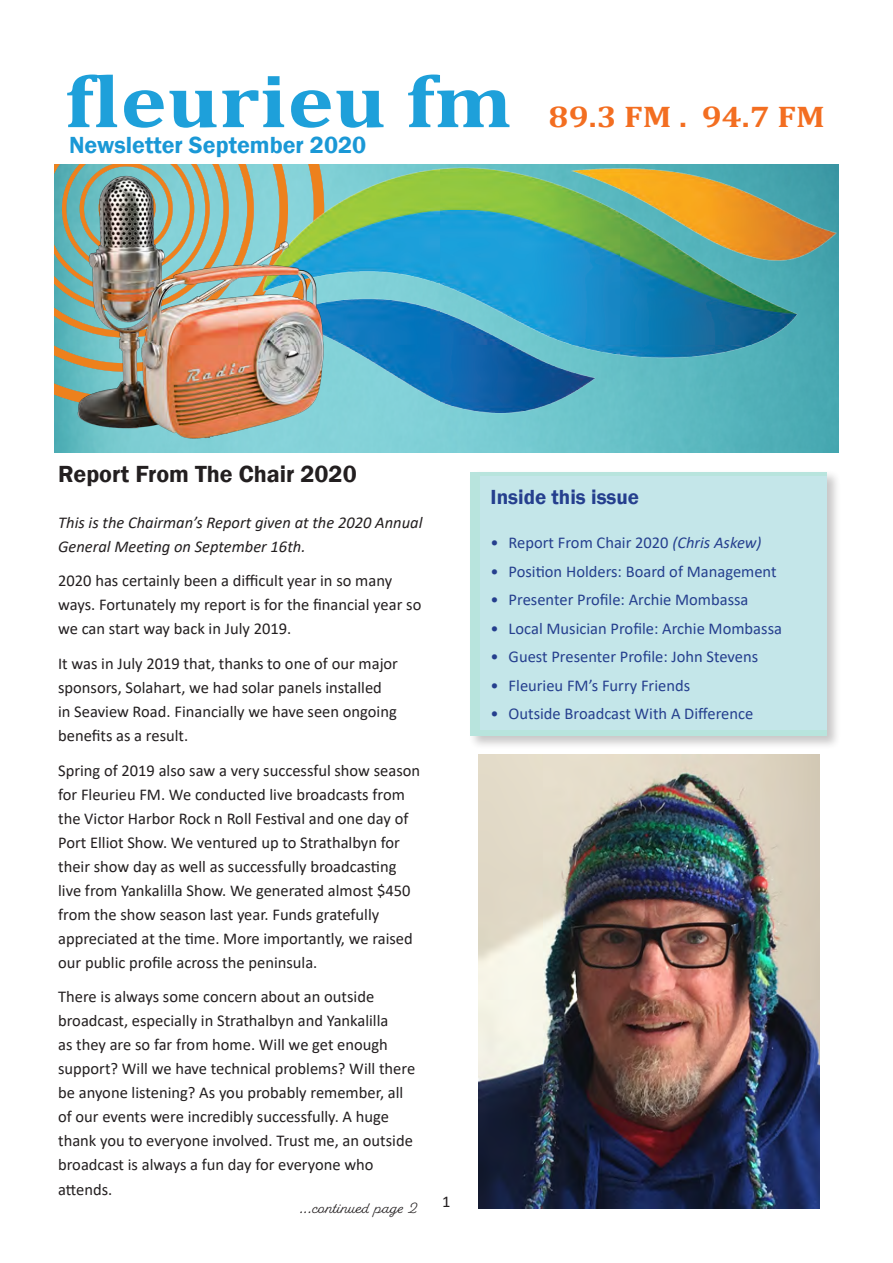
<style>
.page{position:relative;width:893px;height:1263px;background:#fff}
.page>*{position:absolute;margin:0;border:0;box-sizing:border-box;transform-origin:0 0}
.t1{font:700 75px "Cambria";color:#1ea0da;scale:1.17 1}
.t2{font:700 30px "Cambria";color:#f36e21;scale:1.13 1}
.t3{font:600 24px "Franklin Gothic";color:#1a98d6}
.t4{font:600 24px "Franklin Gothic";color:#231f20}
.t5{font:600 21px "Franklin Gothic";color:#253f8e}
.Main_Paragraph{font:16.5px/24px "Calibri";color:#231f20}
.t6{font:16.5px "Calibri";color:#253f8e}
.Main_Paragraph-2{font:italic 16.5px/24px "Calibri";color:#231f20}
.t7{font:15px "Fairwater Script";color:#231f20}
.s1{font-style:italic}
</style>
<div class="page">
<img style="left:478px;top:754px;width:341px;height:455px">
<div style="left:468px;top:470px;width:373px;height:280px;background:#231f20;opacity:.25"></div>
<div style="left:471px;top:472px;width:356px;height:263px;background:#b8e4dd"></div>
<div style="left:480px;top:477px;width:347px;height:253px;background:#c4e6e9"></div>
<svg style="left:349px;top:165px;width:490px;height:288px;background:#68c0c7"></svg>
<img style="left:349px;top:165px;width:489px;height:265px">
<img style="left:54px;top:165px;width:295px;height:288px">
<p class="t1" style="left:65px;top:49px;width:384px">fleurieu fm</p>
<p class="t3" style="left:69px;top:130px;width:299px">Newsletter September 2020</p>
<p class="t2" style="left:549px;top:96px;width:246px">89.3 FM . 94.7 FM</p>
<p class="t4" style="left:58px;top:460px;width:300px">Report From The Chair 2020</p>
<p class="Main_Paragraph-2" style="left:58px;top:509px;width:366px">This is the Chairman’s Report given at the 2020 Annual<br>General Meeting on September 16th.</p>
<p class="Main_Paragraph" style="left:58px;top:568px;width:365px">2020 has certainly been a difficult year in so many ways. Fortunately my report is for the financial year so we can start way back in July 2019.</p>
<p class="Main_Paragraph" style="left:58px;top:651px;width:341px">It was in July 2019 that, thanks to one of our major sponsors, Solahart, we had solar panels installed in Seaview Road. Financially we have seen ongoing benefits as a result.</p>
<p class="Main_Paragraph" style="left:58px;top:758px;width:364px">Spring of 2019 also saw a very successful show season for Fleurieu FM. We conducted live broadcasts from the Victor Harbor Rock n Roll Festival and one day of Port Elliot Show. We ventured up to Strathalbyn for their show day as well as successfully broadcasting live from Yankalilla Show. We generated almost $450 from the show season last year. Funds gratefully appreciated at the time. More importantly, we raised our public profile across the peninsula.</p>
<p class="Main_Paragraph" style="left:58px;top:984px;width:359px">There is always some concern about an outside broadcast, especially in Strathalbyn and Yankalilla<br>as they are so far from home. Will we get enough support? Will we have technical problems? Will there be anyone listening? As you probably remember, all of our events were incredibly successfully. A huge thank you to everyone involved. Trust me, an outside broadcast is always a fun day for everyone who attends.</p>
<p class="t7" style="left:300px;top:1199px;width:119px">...continued page 2</p>
<p class="Main_Paragraph" style="left:442px;top:1189px;width:10px">1</p>
<p class="t5" style="left:491px;top:484px;width:150px">Inside this issue</p>
<p class="t6" style="left:491px;top:531px;width:272px">• Report From Chair 2020 <span class="s1">(Chris Askew)</span></p>
<p class="t6" style="left:491px;top:560px;width:287px">• Position Holders: Board of Management</p>
<p class="t6" style="left:491px;top:588px;width:259px">• Presenter Profile: Archie Mombassa</p>
<p class="t6" style="left:491px;top:617px;width:293px">• Local Musician Profile: Archie Mombassa</p>
<p class="t6" style="left:491px;top:645px;width:269px">• Guest Presenter Profile: John Stevens</p>
<p class="t6" style="left:491px;top:674px;width:201px">• Fleurieu FM’s Furry Friends</p>
<p class="t6" style="left:491px;top:702px;width:264px">• Outside Broadcast With A Difference</p>
</div>
